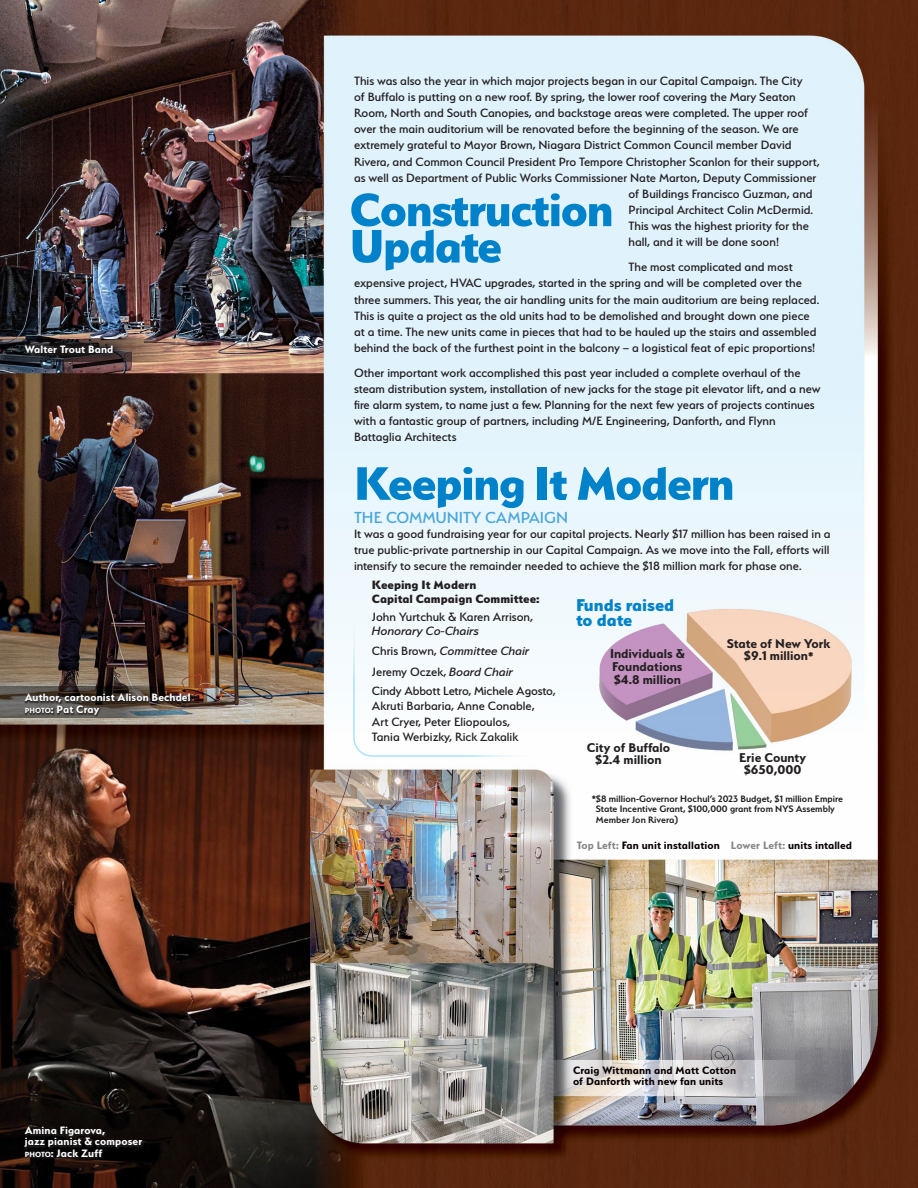
<style>
.page{position:relative;width:918px;height:1188px;background:#fff}
.page>*{position:absolute;margin:0;border:0;box-sizing:border-box;transform-origin:0 0}
.t1{font:800 52.5px "Serenity";letter-spacing:-.03em;color:#0082ca}
.t2{font:800 19.2px/15.5px "Serenity";color:#0082ca}
.t3{font:500 17.85px "Serenity";color:#0082ca}
.t4{font:700 14.25px/12.9px "Serenity";color:#231f20;text-align:center}
.t5{font:500 13.5px/16px "Serenity";color:#231f20}
.t6{font:italic 500 13.5px/20.4px "Serenity";color:#231f20}
.t7{font:800 13.5px/14.2px "Serenity";color:#231f20}
.t8{font:700 12px/11.2px "Serenity";letter-spacing:.01em;color:#fff}
.t9{font:700 12px/11.2px "Serenity";letter-spacing:.01em;color:#080001}
.t10{font:600 10.5px/10.5px "Serenity";color:#231f20}
.s1{font-size:8.4px}
.s2{font-style:normal}
.s3{font-size:12.75px}
.s4{color:#848688}
</style>
<div class="page">
<img style="left:0;top:0;width:918px;height:1188px">
<img style="left:0;top:686px;width:216px;height:32px">
<svg style="left:0;top:339px;width:216px;height:23px"></svg>
<div style="left:24px;top:1127px;width:121px;height:32px;background:#231f20;opacity:.75"></div>
<div style="left:24px;top:694px;width:168px;height:23px;background:#231f20;opacity:.75"></div>
<svg style="left:17px;top:336px;width:106px;height:27px"></svg>
<div style="left:353px;top:599px;width:203px;height:158px;border:2px solid #00aeef;border-radius:18px"></div>
<p class="t8" style="left:25px;top:343px;width:90px">Walter Trout Band</p>
<p class="t8" style="left:25px;top:692px;width:167px">Author, cartoonist Alison Bechdel<br><span class="s1">PHOTO</span>: Pat Cray</p>
<p class="t8" style="left:25px;top:1125px;width:119px">Amina Figarova,<br>jazz pianist &amp; composer<br><span class="s1">PHOTO</span>: Jack Zuff</p>
<p class="t5" style="left:354px;top:73px;width:450px">This was also the year in which major projects began in our Capital Campaign. The City</p>
<p class="t5" style="left:354px;top:89px;width:443px">of Buffalo is putting on a new roof. By spring, the lower roof covering the Mary Seaton</p>
<p class="t5" style="left:354px;top:105px;width:456px">Room, North and South Canopies, and backstage areas were completed. The upper roof</p>
<p class="t5" style="left:354px;top:121px;width:446px">over the main auditorium will be renovated before the beginning of the season. We are</p>
<p class="t5" style="left:354px;top:137px;width:439px">extremely grateful to Mayor Brown, Niagara District Common Council member David</p>
<p class="t5" style="left:354px;top:153px;width:467px">Rivera, and Common Council President Pro Tempore Christopher Scanlon for their support,</p>
<p class="t5" style="left:354px;top:169px;width:464px">as well as Department of Public Works Commissioner Nate Marton, Deputy Commissioner</p>
<p class="t5" style="left:628px;top:186px;width:186px">of Buildings Francisco Guzman, and</p>
<p class="t5" style="left:628px;top:202px;width:186px">Principal Architect Colin McDermid.</p>
<p class="t5" style="left:628px;top:218px;width:182px">This was the highest priority for the</p>
<p class="t5" style="left:628px;top:234px;width:152px">hall, and it will be done soon!</p>
<p class="t5" style="left:354px;top:259px;width:467px;text-indent:274px">The most complicated and most expensive project, HVAC upgrades, started in the spring and will be completed over the three summers. This year, the air handling units for the main auditorium are being replaced.<br>This is quite a project as the old units had to be demolished and brought down one piece at a time. The new units came in pieces that had to be hauled up the stairs and assembled behind the back of the furthest point in the balcony – a logistical feat of epic proportions!</p>
<p class="t5" style="left:354px;top:365px;width:468px">Other important work accomplished this past year included a complete overhaul of the steam distribution system, installation of new jacks for the stage pit elevator lift, and a new fire alarm system, to name just a few. Planning for the next few years of projects continues with a fantastic group of partners, including M/E Engineering, Danforth, and Flynn Battaglia Architects</p>
<h1 class="t1" style="left:350px;top:180px;width:266px">Construction</h1>
<h1 class="t1" style="left:350px;top:216px;width:154px">Update</h1>
<h1 class="t1" style="left:354px;top:453px;width:382px">Keeping It Modern</h1>
<h3 class="t3" style="left:354px;top:508px;width:216px">THE COMMUNITY CAMPAIGN</h3>
<p class="t5" style="left:354px;top:526px;width:478px;text-align:justify">It was a good fundraising year for our capital projects. Nearly $17 million has been raised in a true public-private partnership in our Capital Campaign. As we move into the Fall, efforts will intensify to secure the remainder needed to achieve the $18 million mark for phase one.</p>
<p class="t7" style="left:372px;top:578px;width:169px">Keeping It Modern<br>Capital Campaign Committee:</p>
<p class="t5" style="left:372px;top:609px;width:163px">John Yurtchuk &amp; Karen Arrison,</p>
<p class="t6" style="left:372px;top:620px;width:159px">Honorary Co-Chairs<br><span class="s2">Chris Brown,</span> Committee Chair<br><span class="s2">Jeremy Oczek,</span> Board Chair</p>
<p class="t5" style="left:372px;top:683px;width:185px;line-height:15.5px">Cindy Abbott Letro, Michele Agosto,<br>Akruti Barbaria, Anne Conable,<br>Art Cryer, Peter Eliopoulos,<br>Tania Werbizky, Rick Zakalik</p>
<h2 class="t2" style="left:576px;top:596px;width:100px">Funds raised to date</h2>
<p class="t4" style="left:727px;top:636px;width:105px">State of New York</p>
<p class="t4" style="left:610px;top:647px;width:76px">Individuals &amp;</p>
<p class="t4" style="left:744px;top:649px;width:71px">$9.1 million<span class="s3">*</span></p>
<p class="t4" style="left:612px;top:660px;width:72px;text-align:left">Foundations $4.8 million</p>
<p class="t4" style="left:587px;top:741px;width:85px">City of Buffalo $2.4 million</p>
<p class="t4" style="left:739px;top:751px;width:68px">Erie County $650,000</p>
<p class="t10" style="left:596px;top:793px;width:248px;text-indent:-4px">*$8 million-Governor Hochul’s 2023 Budget, $1 million Empire<br>State Incentive Grant, $100,000 grant from NYS Assembly<br>Member Jon Rivera)</p>
<p class="t9" style="left:577px;top:840px;width:277px"><span class="s4">Top Left:</span> Fan unit installation <span class="s4">Lower Left:</span> units intalled</p>
<p class="t9" style="left:573px;top:1065px;width:165px">Craig Wittmann and Matt Cotton of Danforth with new fan units</p>
</div>
